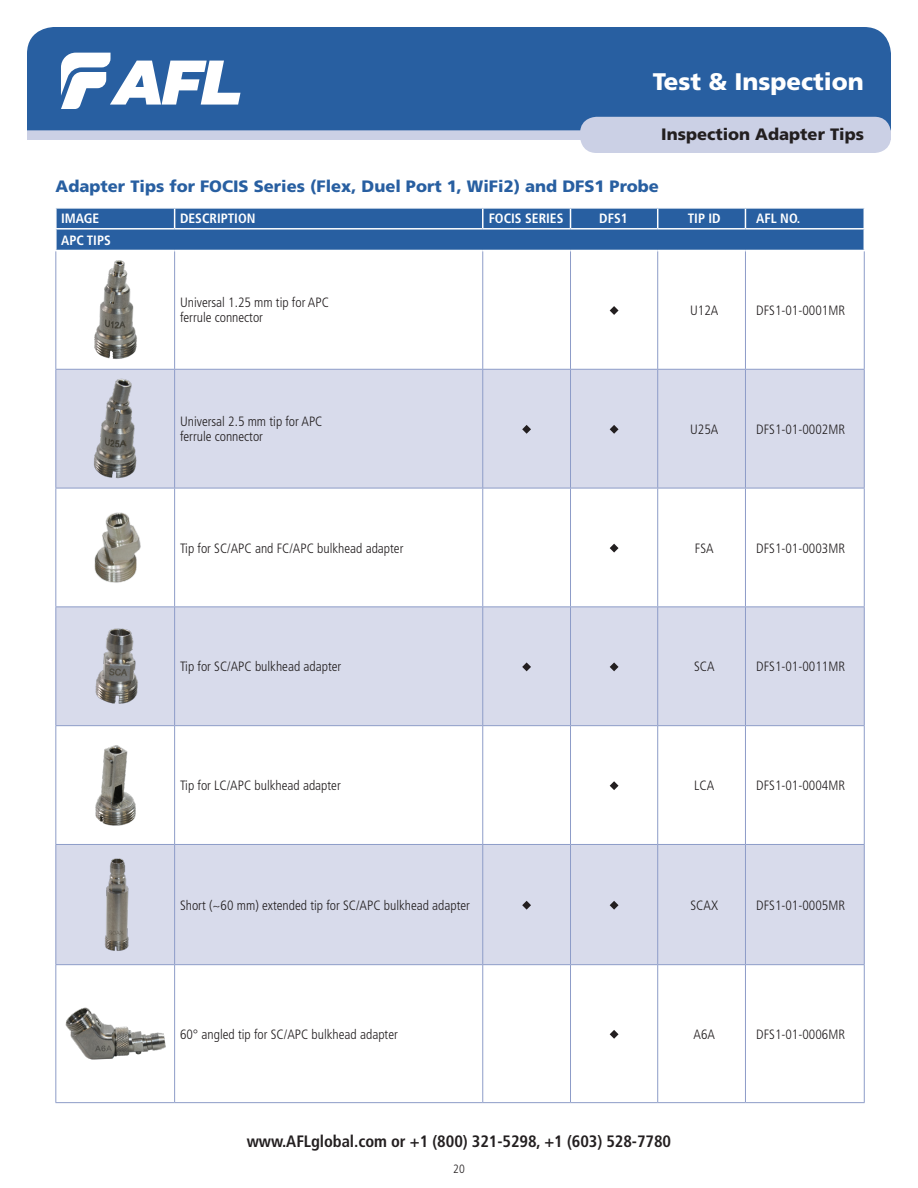
<style>
.page{position:relative;width:918px;height:1188px;background:#fff}
.page>*{position:absolute;margin:0;border:0;box-sizing:border-box;transform-origin:0 0}
.t1{font:900 24px "Frutiger LT Std";color:#fff}
.C_Sub-Title_No_TOC{font:900 16.5px "Frutiger LT Std";color:#285fa1}
.t2{font:700 condensed 16.5px "Frutiger LT Std";letter-spacing:-.005em;color:#231f20}
.t3{font:900 16.5px "Frutiger LT Std";color:#231f20}
.C_Table_Body{font:300 condensed 13.5px/15px "Frutiger LT Std";color:#231f20}
.C_Table_Header{font:700 condensed 13.5px "Frutiger LT Std";color:#fff}
.t4{font:300 condensed 12px "Frutiger LT Std";color:#231f20}
</style>
<div class="page">
<svg style="left:56px;top:370px;width:808px;height:594px;fill:#d8dbeb"></svg>
<hr style="left:55px;top:251px;width:1px;height:118px;background:#8d9cc8">
<hr style="left:174px;top:251px;width:1px;height:118px;background:#8d9cc8">
<hr style="left:482px;top:251px;width:1px;height:118px;background:#8d9cc8">
<hr style="left:570px;top:251px;width:1px;height:118px;background:#8d9cc8">
<hr style="left:657px;top:251px;width:1px;height:118px;background:#8d9cc8">
<hr style="left:745px;top:251px;width:1px;height:118px;background:#8d9cc8">
<hr style="left:864px;top:251px;width:1px;height:118px;background:#8d9cc8">
<hr style="left:55px;top:369px;width:120px;height:1px;background:#8d9cc8">
<hr style="left:55px;top:370px;width:1px;height:118px;background:#8d9cc8">
<hr style="left:175px;top:369px;width:308px;height:1px;background:#8d9cc8">
<hr style="left:174px;top:370px;width:1px;height:118px;background:#8d9cc8">
<hr style="left:482px;top:370px;width:1px;height:118px;background:#8d9cc8">
<hr style="left:570px;top:370px;width:1px;height:118px;background:#8d9cc8">
<hr style="left:658px;top:369px;width:87px;height:1px;background:#8d9cc8">
<hr style="left:657px;top:370px;width:1px;height:118px;background:#8d9cc8">
<hr style="left:745px;top:369px;width:120px;height:1px;background:#8d9cc8">
<hr style="left:745px;top:370px;width:1px;height:118px;background:#8d9cc8">
<hr style="left:864px;top:370px;width:1px;height:118px;background:#8d9cc8">
<hr style="left:55px;top:488px;width:1px;height:118px;background:#8d9cc8">
<hr style="left:174px;top:488px;width:1px;height:118px;background:#8d9cc8">
<hr style="left:482px;top:488px;width:1px;height:118px;background:#8d9cc8">
<hr style="left:570px;top:488px;width:1px;height:118px;background:#8d9cc8">
<hr style="left:657px;top:488px;width:1px;height:118px;background:#8d9cc8">
<hr style="left:745px;top:488px;width:1px;height:118px;background:#8d9cc8">
<hr style="left:864px;top:488px;width:1px;height:118px;background:#8d9cc8">
<hr style="left:55px;top:607px;width:1px;height:118px;background:#8d9cc8">
<hr style="left:174px;top:607px;width:1px;height:118px;background:#8d9cc8">
<hr style="left:482px;top:607px;width:1px;height:118px;background:#8d9cc8">
<hr style="left:570px;top:607px;width:1px;height:118px;background:#8d9cc8">
<hr style="left:657px;top:607px;width:1px;height:118px;background:#8d9cc8">
<hr style="left:745px;top:607px;width:1px;height:118px;background:#8d9cc8">
<hr style="left:864px;top:607px;width:1px;height:118px;background:#8d9cc8">
<hr style="left:55px;top:725px;width:120px;height:1px;background:#8d9cc8">
<hr style="left:55px;top:726px;width:1px;height:118px;background:#8d9cc8">
<hr style="left:175px;top:725px;width:308px;height:1px;background:#8d9cc8">
<hr style="left:174px;top:726px;width:1px;height:118px;background:#8d9cc8">
<hr style="left:482px;top:726px;width:1px;height:118px;background:#8d9cc8">
<hr style="left:570px;top:726px;width:1px;height:118px;background:#8d9cc8">
<hr style="left:658px;top:725px;width:87px;height:1px;background:#8d9cc8">
<hr style="left:657px;top:726px;width:1px;height:118px;background:#8d9cc8">
<hr style="left:745px;top:725px;width:120px;height:1px;background:#8d9cc8">
<hr style="left:745px;top:726px;width:1px;height:118px;background:#8d9cc8">
<hr style="left:864px;top:726px;width:1px;height:118px;background:#8d9cc8">
<hr style="left:55px;top:845px;width:1px;height:119px;background:#8d9cc8">
<hr style="left:174px;top:845px;width:1px;height:119px;background:#8d9cc8">
<hr style="left:482px;top:845px;width:1px;height:119px;background:#8d9cc8">
<hr style="left:570px;top:845px;width:1px;height:119px;background:#8d9cc8">
<hr style="left:657px;top:845px;width:1px;height:119px;background:#8d9cc8">
<hr style="left:745px;top:845px;width:1px;height:119px;background:#8d9cc8">
<hr style="left:864px;top:845px;width:1px;height:119px;background:#8d9cc8">
<hr style="left:55px;top:965px;width:1px;height:137px;background:#8d9cc8">
<hr style="left:174px;top:965px;width:1px;height:137px;background:#8d9cc8">
<hr style="left:482px;top:965px;width:1px;height:137px;background:#8d9cc8">
<hr style="left:570px;top:965px;width:1px;height:137px;background:#8d9cc8">
<hr style="left:657px;top:965px;width:1px;height:137px;background:#8d9cc8">
<hr style="left:745px;top:965px;width:1px;height:137px;background:#8d9cc8">
<hr style="left:864px;top:965px;width:1px;height:137px;background:#8d9cc8">
<hr style="left:55px;top:1102px;width:120px;height:1px;background:#8d9cc8">
<hr style="left:175px;top:1102px;width:308px;height:1px;background:#8d9cc8">
<hr style="left:658px;top:1102px;width:87px;height:1px;background:#8d9cc8">
<hr style="left:745px;top:1102px;width:120px;height:1px;background:#8d9cc8">
<hr style="left:483px;top:369px;width:88px;height:1px;background:#8d9cc8">
<hr style="left:571px;top:369px;width:87px;height:1px;background:#8d9cc8">
<hr style="left:483px;top:725px;width:88px;height:1px;background:#8d9cc8">
<hr style="left:571px;top:725px;width:87px;height:1px;background:#8d9cc8">
<hr style="left:483px;top:1102px;width:88px;height:1px;background:#8d9cc8">
<hr style="left:571px;top:1102px;width:87px;height:1px;background:#8d9cc8">
<svg style="left:55px;top:208px;width:810px;height:42px;background:#3569a7"></svg>
<hr style="left:55px;top:844px;width:120px;height:1px;background:#8d9cc8">
<hr style="left:175px;top:844px;width:308px;height:1px;background:#8d9cc8">
<hr style="left:483px;top:844px;width:88px;height:1px;background:#8d9cc8">
<hr style="left:571px;top:844px;width:87px;height:1px;background:#8d9cc8">
<hr style="left:658px;top:844px;width:87px;height:1px;background:#8d9cc8">
<hr style="left:745px;top:844px;width:120px;height:1px;background:#8d9cc8">
<hr style="left:55px;top:488px;width:120px;height:1px;background:#8d9cc8">
<hr style="left:175px;top:488px;width:308px;height:1px;background:#8d9cc8">
<hr style="left:483px;top:488px;width:88px;height:1px;background:#8d9cc8">
<hr style="left:571px;top:488px;width:87px;height:1px;background:#8d9cc8">
<hr style="left:658px;top:488px;width:87px;height:1px;background:#8d9cc8">
<hr style="left:745px;top:488px;width:120px;height:1px;background:#8d9cc8">
<hr style="left:55px;top:964px;width:120px;height:1px;background:#8d9cc8">
<hr style="left:175px;top:964px;width:308px;height:1px;background:#8d9cc8">
<hr style="left:483px;top:964px;width:88px;height:1px;background:#8d9cc8">
<hr style="left:571px;top:964px;width:87px;height:1px;background:#8d9cc8">
<hr style="left:658px;top:964px;width:87px;height:1px;background:#8d9cc8">
<hr style="left:745px;top:964px;width:120px;height:1px;background:#8d9cc8">
<hr style="left:55px;top:606px;width:120px;height:1px;background:#8d9cc8">
<hr style="left:175px;top:606px;width:308px;height:1px;background:#8d9cc8">
<hr style="left:483px;top:606px;width:88px;height:1px;background:#8d9cc8">
<hr style="left:571px;top:606px;width:87px;height:1px;background:#8d9cc8">
<hr style="left:658px;top:606px;width:87px;height:1px;background:#8d9cc8">
<hr style="left:745px;top:606px;width:120px;height:1px;background:#8d9cc8">
<img style="left:94px;top:260px;width:43px;height:99px">
<svg style="left:610px;top:306px;width:9px;height:9px"></svg>
<img style="left:61px;top:375px;width:108px;height:108px">
<svg style="left:522px;top:425px;width:9px;height:9px"></svg>
<svg style="left:610px;top:425px;width:9px;height:9px"></svg>
<img style="left:61px;top:493px;width:108px;height:108px">
<svg style="left:610px;top:544px;width:9px;height:9px"></svg>
<img style="left:61px;top:612px;width:108px;height:108px">
<svg style="left:522px;top:662px;width:9px;height:9px"></svg>
<svg style="left:610px;top:662px;width:9px;height:9px"></svg>
<img style="left:61px;top:731px;width:108px;height:108px">
<svg style="left:610px;top:781px;width:9px;height:9px"></svg>
<img style="left:61px;top:850px;width:110px;height:109px">
<svg style="left:522px;top:901px;width:9px;height:9px"></svg>
<svg style="left:610px;top:901px;width:9px;height:9px"></svg>
<img style="left:65px;top:1007px;width:101px;height:53px">
<svg style="left:610px;top:1030px;width:9px;height:9px"></svg>
<div style="left:27px;top:121px;width:864px;height:19px;background:#cbd0e5"></div>
<div style="left:27px;top:27px;width:864px;height:103px;background:#285fa1"></div>
<svg style="left:61px;top:53px;width:179px;height:56px"></svg>
<div style="left:580px;top:117px;width:311px;height:36px;background:#cbd0e5;border-radius:16px"></div>
<h1 class="t1" style="left:653px;top:67px;width:213px">Test &amp; Inspection</h1>
<p class="t3" style="left:661px;top:124px;width:204px">Inspection Adapter Tips</p>
<p class="C_Sub-Title_No_TOC" style="left:56px;top:176px;width:605px">Adapter Tips for FOCIS Series (Flex, Duel Port 1, WiFi2) and DFS1 Probe</p>
<p class="C_Table_Header" style="left:61px;top:211px;width:40px">IMAGE</p>
<p class="C_Table_Header" style="left:180px;top:211px;width:77px">DESCRIPTION</p>
<p class="C_Table_Header" style="left:489px;top:211px;width:76px">FOCIS SERIES</p>
<p class="C_Table_Header" style="left:599px;top:211px;width:30px">DFS1</p>
<p class="C_Table_Header" style="left:688px;top:211px;width:35px">TIP ID</p>
<p class="C_Table_Header" style="left:756px;top:211px;width:45px">AFL NO.</p>
<p class="C_Table_Header" style="left:61px;top:232px;width:51px">APC TIPS</p>
<p class="C_Table_Body" style="left:180px;top:295px;width:150px">Universal 1.25 mm tip for APC ferrule connector</p>
<p class="C_Table_Body" style="left:690px;top:303px;width:30px">U12A</p>
<p class="C_Table_Body" style="left:756px;top:303px;width:90px">DFS1-01-0001MR</p>
<p class="C_Table_Body" style="left:180px;top:414px;width:144px">Universal 2.5 mm tip for APC ferrule connector</p>
<p class="C_Table_Body" style="left:690px;top:422px;width:30px">U25A</p>
<p class="C_Table_Body" style="left:756px;top:422px;width:90px">DFS1-01-0002MR</p>
<p class="C_Table_Body" style="left:180px;top:541px;width:225px">Tip for SC/APC and FC/APC bulkhead adapter</p>
<p class="C_Table_Body" style="left:695px;top:541px;width:20px">FSA</p>
<p class="C_Table_Body" style="left:756px;top:541px;width:90px">DFS1-01-0003MR</p>
<p class="C_Table_Body" style="left:180px;top:659px;width:163px">Tip for SC/APC bulkhead adapter</p>
<p class="C_Table_Body" style="left:694px;top:659px;width:22px">SCA</p>
<p class="C_Table_Body" style="left:756px;top:659px;width:90px">DFS1-01-0011MR</p>
<p class="C_Table_Body" style="left:180px;top:778px;width:162px">Tip for LC/APC bulkhead adapter</p>
<p class="C_Table_Body" style="left:694px;top:778px;width:22px">LCA</p>
<p class="C_Table_Body" style="left:756px;top:778px;width:90px">DFS1-01-0004MR</p>
<p class="C_Table_Body" style="left:180px;top:898px;width:292px">Short (~60 mm) extended tip for SC/APC bulkhead adapter</p>
<p class="C_Table_Body" style="left:691px;top:898px;width:29px">SCAX</p>
<p class="C_Table_Body" style="left:756px;top:898px;width:90px">DFS1-01-0005MR</p>
<p class="C_Table_Body" style="left:180px;top:1027px;width:219px">60° angled tip for SC/APC bulkhead adapter</p>
<p class="C_Table_Body" style="left:694px;top:1027px;width:23px">A6A</p>
<p class="C_Table_Body" style="left:756px;top:1027px;width:90px">DFS1-01-0006MR</p>
<p class="t2" style="left:247px;top:1131px;width:426px">www.AFLglobal.com or +1 (800) 321-5298, +1 (603) 528-7780</p>
<p class="t4" style="left:453px;top:1162px;width:13px">20</p>
</div>
